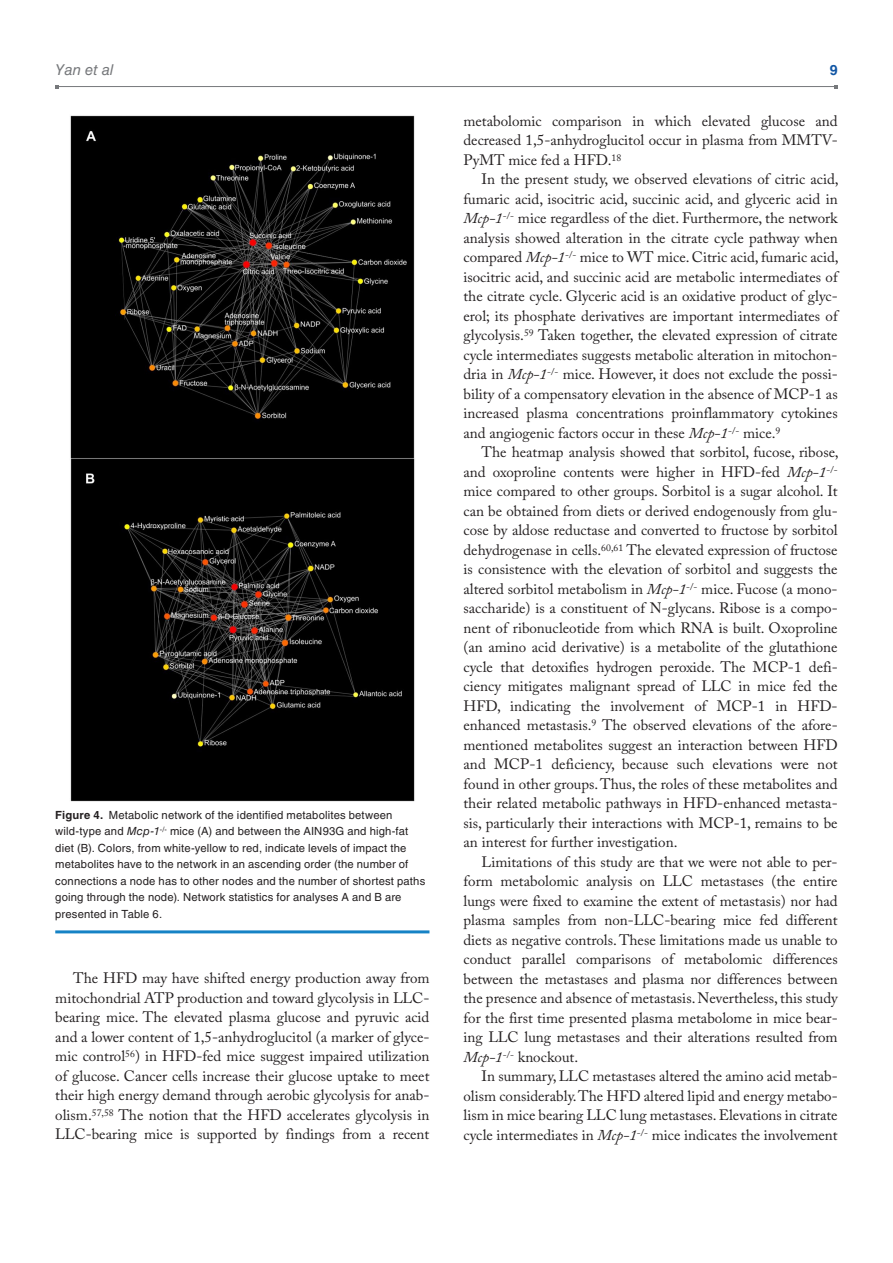
<style>
.page{position:relative;width:893px;height:1263px;background:#fff}
.page>*{position:absolute;margin:0;border:0;box-sizing:border-box;transform-origin:0 0}
.t1{font:15px/19.5px "Adobe Caslon Pro";color:#231f20;text-align:justify}
.t2{font:italic 15px "Helvetica LT Std";color:#76787b}
.t3{font:700 14.25px "Helvetica LT Std";color:#1055a4}
.t4{font:11.25px/16.5px "Helvetica LT Std";letter-spacing:.015em;color:#231f20}
.s1{font-weight:700}
.s2{font-style:italic}
</style>
<div class="page">
<hr style="left:57px;top:86px;width:779px;height:1px;background:#76787b">
<hr style="left:55px;top:930px;width:374px;height:3px;background:#1582c5">
<img style="left:70px;top:115px;width:345px;height:687px">
<p class="t2" style="left:55px;top:61px;width:60px">Yan et al</p>
<p class="t3" style="left:830px;top:61px;width:9px">9</p>
<p class="t4" style="left:55px;top:806px;width:371px"><span class="s1">Figure 4.</span> Metabolic network of the identified metabolites between wild-type and <span class="s2">Mcp-1</span><sup>-/-</sup> mice (A) and between the AIN93G and high-fat diet (B). Colors, from white-yellow to red, indicate levels of impact the metabolites have to the network in an ascending order (the number of connections a node has to other nodes and the number of shortest paths going through the node). Network statistics for analyses A and B are presented in Table 6.</p>
<p class="t1" style="left:55px;top:968px;width:376px;text-indent:18px">The HFD may have shifted energy production away from mitochondrial ATP production and toward glycolysis in LLC&shy;bearing mice. The elevated plasma glucose and pyruvic acid and a lower content of 1,5-anhydroglucitol (a marker of glyce&shy;mic control<sup>56</sup>) in HFD-fed mice suggest impaired utilization of glucose. Cancer cells increase their glucose uptake to meet their high energy demand through aerobic glycolysis for anab&shy;olism.<sup>57,58</sup> The notion that the HFD accelerates glycolysis in LLC-bearing mice is supported by findings from a recent</p>
<p class="t1" style="left:463px;top:111px;width:376px">metabolomic comparison in which elevated glucose and decreased 1,5-anhydroglucitol occur in plasma from MMTV-PyMT mice fed a HFD.<sup>18</sup></p>
<p class="t1" style="left:463px;top:169px;width:377px;text-indent:18px">In the present study, we observed elevations of citric acid, fumaric acid, isocitric acid, succinic acid, and glyceric acid in <span class="s2">Mcp-1</span><sup>-/-</sup> mice regardless of the diet. Furthermore, the network analysis showed alteration in the citrate cycle pathway when compared <span class="s2">Mcp-1</span><sup>-/-</sup> mice to WT mice. Citric acid, fumaric acid, isocitric acid, and succinic acid are metabolic intermediates of the citrate cycle. Glyceric acid is an oxidative product of glyc&shy;erol; its phosphate derivatives are important intermediates of glycolysis.<sup>59</sup> Taken together, the elevated expression of citrate cycle intermediates suggests metabolic alteration in mitochon&shy;dria in <span class="s2">Mcp-1</span><sup>-/-</sup> mice. However, it does not exclude the possi&shy;bility of a compensatory elevation in the absence of MCP-1 as increased plasma concentrations proinflammatory cytokines and angiogenic factors occur in these <span class="s2">Mcp-1</span><sup>-/-</sup> mice.<sup>9</sup></p>
<p class="t1" style="left:463px;top:442px;width:377px;text-indent:18px">The heatmap analysis showed that sorbitol, fucose, ribose, and oxoproline contents were higher in HFD-fed <span class="s2">Mcp-1</span><sup>-/- </sup>mice compared to other groups. Sorbitol is a sugar alcohol. It can be obtained from diets or derived endogenously from glu&shy;cose by aldose reductase and converted to fructose by sorbitol dehydrogenase in cells.<sup>60,61</sup> The elevated expression of fructose is consistence with the elevation of sorbitol and suggests the altered sorbitol metabolism in <span class="s2">Mcp-1</span><sup>-/-</sup> mice. Fucose (a mono&shy;saccharide) is a constituent of N-glycans. Ribose is a compo&shy;nent of ribonucleotide from which RNA is built. Oxoproline (an amino acid derivative) is a metabolite of the glutathione cycle that detoxifies hydrogen peroxide. The MCP-1 defi&shy;ciency mitigates malignant spread of LLC in mice fed the HFD, indicating the involvement of MCP-1 in HFD&shy;enhanced metastasis.<sup>9</sup> The observed elevations of the afore&shy;mentioned metabolites suggest an interaction between HFD and MCP-1 deficiency, because such elevations were not found in other groups. Thus, the roles of these metabolites and their related metabolic pathways in HFD-enhanced metasta&shy;sis, particularly their interactions with MCP-1, remains to be an interest for further investigation.</p>
<p class="t1" style="left:463px;top:852px;width:376px;text-indent:18px">Limitations of this study are that we were not able to per&shy;form metabolomic analysis on LLC metastases (the entire lungs were fixed to examine the extent of metastasis) nor had plasma samples from non-LLC-bearing mice fed different diets as negative controls. These limitations made us unable to conduct parallel comparisons of metabolomic differences between the metastases and plasma nor differences between the presence and absence of metastasis. Nevertheless, this study for the first time presented plasma metabolome in mice bear&shy;ing LLC lung metastases and their alterations resulted from <span class="s2">Mcp-1</span><sup>-/-</sup> knockout.</p>
<p class="t1" style="left:463px;top:1066px;width:376px;text-indent:18px">In summary, LLC metastases altered the amino acid metab&shy;olism considerably. The HFD altered lipid and energy metabo&shy;lism in mice bearing LLC lung metastases. Elevations in citrate cycle intermediates in <span class="s2">Mcp-1</span><sup>-/-</sup> mice indicates the involvement</p>
</div>
